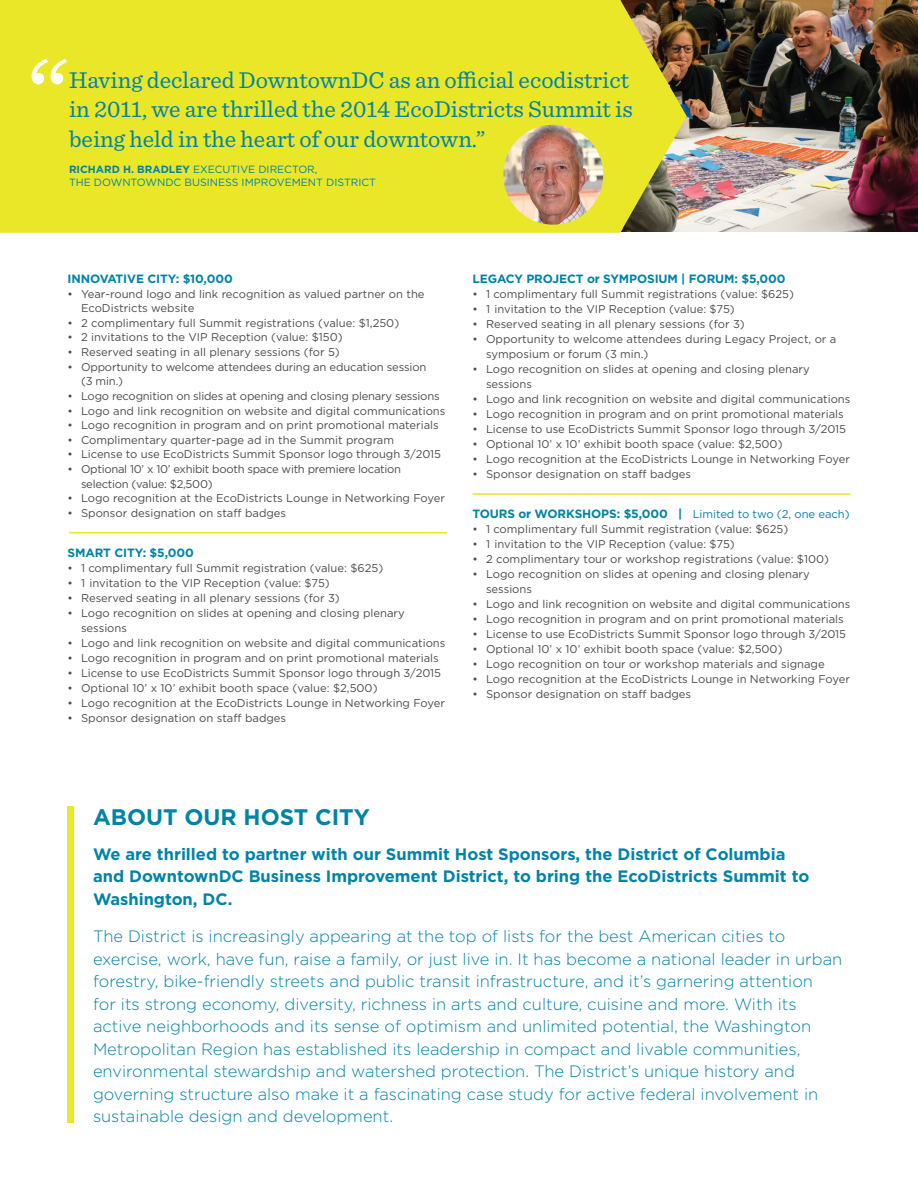
<style>
.page{position:relative;width:918px;height:1188px;background:#fff}
.page>*{position:absolute;margin:0;border:0;box-sizing:border-box;transform-origin:0 0}
.t1{font:108px "Sentinel";color:#fff}
.body_copy{font:24px/29.4px "Sentinel";color:#0083a9}
.body_header{font:700 22.5px "Gotham";color:#0083a9}
.body_header-2{font:300 16.5px/22.5px "Gotham";color:#0083a9}
.body_header-3{font:700 16.5px/22.5px "Gotham";color:#0083a9}
.body_copy-2{font:700 12px "Gotham";letter-spacing:-.01em;color:#0083a9}
.body_copy-3{font:11.25px/15px "Gotham";color:#4b4c4d}
.body_copy-4{font:11.25px/14.7px "Gotham";letter-spacing:-.025em;color:#4b4c4d}
.body_copy-5{font:11.25px "Gotham";letter-spacing:-.02em;color:#4b4c4d}
.body_copy-6{font:10.5px/13.5px "Gotham";color:#0083a9}
.s1{font-weight:700}
.s2{font-weight:400;font-size:11.25px}
</style>
<div class="page">
<div style="left:68px;top:807px;width:6px;height:316px;background:#e9e727"></div>
<img style="left:687px;top:0;width:231px;height:231px">
<hr style="left:69px;top:532px;width:378px;height:2px;background:#e9e727">
<hr style="left:472px;top:493px;width:378px;height:2px;background:#e9e727">
<div style="left:0;top:0;width:687px;height:233px;background:#e9e727"></div>
<img style="left:503px;top:125px;width:100px;height:100px;border-radius:50px">
<p class="t1" style="left:26px;top:14px;width:44px">“</p>
<p class="body_copy" style="left:69px;top:64px;width:565px">Having declared DowntownDC as an official ecodistrict in 2011, we are thrilled the 2014 EcoDistricts Summit is being held in the heart of our downtown.”</p>
<p class="body_copy-6" style="left:69px;top:162px;width:309px"><span class="s1">RICHARD H. BRADLEY</span> EXECUTIVE DIRECTOR,<br>THE DOWNTOWNDC BUSINESS IMPROVEMENT DISTRICT</p>
<p class="body_copy-2" style="left:68px;top:272px;width:167px">INNOVATIVE CITY: $10,000</p>
<p class="body_copy-3" style="left:81px;top:286px;width:345px;text-indent:-14px">• Year-round logo and link recognition as valued partner on the<br>EcoDistricts website</p>
<p class="body_copy-3" style="left:68px;top:315px;width:333px">• 2 complimentary full Summit registrations (value: $1,250)</p>
<p class="body_copy-3" style="left:68px;top:330px;width:277px">• 2 invitations to the VIP Reception (value: $150)</p>
<p class="body_copy-3" style="left:68px;top:344px;width:274px">• Reserved seating in all plenary sessions (for 5)</p>
<p class="body_copy-3" style="left:68px;top:359px;width:360px">• Opportunity to welcome attendees during an education session</p>
<p class="body_copy-3" style="left:81px;top:374px;width:44px">(3 min.)</p>
<p class="body_copy-5" style="left:68px;top:390px;width:374px">• Logo recognition on slides at opening and closing plenary sessions</p>
<p class="body_copy-3" style="left:68px;top:403px;width:380px">• Logo and link recognition on website and digital communications</p>
<p class="body_copy-3" style="left:68px;top:417px;width:373px">• Logo recognition in program and on print promotional materials</p>
<p class="body_copy-3" style="left:68px;top:432px;width:328px">• Complimentary quarter-page ad in the Summit program</p>
<p class="body_copy-3" style="left:68px;top:447px;width:375px">• License to use EcoDistricts Summit Sponsor logo through 3/2015</p>
<p class="body_copy-4" style="left:81px;top:462px;width:322px;text-indent:-14px">• Optional 10’ x 10’ exhibit booth space with premiere location selection (value: $2,500)</p>
<p class="body_copy-3" style="left:68px;top:491px;width:379px">• Logo recognition at the EcoDistricts Lounge in Networking Foyer</p>
<p class="body_copy-3" style="left:68px;top:505px;width:220px">• Sponsor designation on staff badges</p>
<p class="body_copy-2" style="left:68px;top:546px;width:128px">SMART CITY: $5,000</p>
<p class="body_copy-3" style="left:68px;top:561px;width:317px">• 1 complimentary full Summit registration (value: $625)</p>
<p class="body_copy-3" style="left:68px;top:576px;width:264px">• 1 invitation to the VIP Reception (value: $75)</p>
<p class="body_copy-3" style="left:68px;top:591px;width:274px">• Reserved seating in all plenary sessions (for 3)</p>
<p class="body_copy-3" style="left:81px;top:606px;width:325px;text-indent:-14px">• Logo recognition on slides at opening and closing plenary sessions</p>
<p class="body_copy-3" style="left:68px;top:636px;width:380px">• Logo and link recognition on website and digital communications</p>
<p class="body_copy-3" style="left:68px;top:651px;width:373px">• Logo recognition in program and on print promotional materials</p>
<p class="body_copy-3" style="left:68px;top:666px;width:375px">• License to use EcoDistricts Summit Sponsor logo through 3/2015</p>
<p class="body_copy-3" style="left:68px;top:681px;width:312px">• Optional 10’ x 10’ exhibit booth space (value: $2,500)</p>
<p class="body_copy-3" style="left:68px;top:696px;width:379px">• Logo recognition at the EcoDistricts Lounge in Networking Foyer</p>
<p class="body_copy-3" style="left:68px;top:711px;width:220px">• Sponsor designation on staff badges</p>
<p class="body_copy-2" style="left:472px;top:272px;width:315px">LEGACY PROJECT or SYMPOSIUM | FORUM: $5,000</p>
<p class="body_copy-3" style="left:472px;top:286px;width:323px">• 1 complimentary full Summit registrations (value: $625)</p>
<p class="body_copy-3" style="left:472px;top:301px;width:264px">• 1 invitation to the VIP Reception (value: $75)</p>
<p class="body_copy-3" style="left:472px;top:316px;width:274px">• Reserved seating in all plenary sessions (for 3)</p>
<p class="body_copy-3" style="left:486px;top:331px;width:352px;text-indent:-14px">• Opportunity to welcome attendees during Legacy Project, or a symposium or forum (3 min.)</p>
<p class="body_copy-3" style="left:486px;top:361px;width:325px;text-indent:-14px">• Logo recognition on slides at opening and closing plenary sessions</p>
<p class="body_copy-3" style="left:472px;top:391px;width:380px">• Logo and link recognition on website and digital communications</p>
<p class="body_copy-3" style="left:472px;top:406px;width:373px">• Logo recognition in program and on print promotional materials</p>
<p class="body_copy-3" style="left:472px;top:421px;width:375px">• License to use EcoDistricts Summit Sponsor logo through 3/2015</p>
<p class="body_copy-3" style="left:472px;top:436px;width:312px">• Optional 10’ x 10’ exhibit booth space (value: $2,500)</p>
<p class="body_copy-3" style="left:472px;top:451px;width:379px">• Logo recognition at the EcoDistricts Lounge in Networking Foyer</p>
<p class="body_copy-3" style="left:472px;top:466px;width:220px">• Sponsor designation on staff badges</p>
<p class="body_copy-2" style="left:472px;top:507px;width:379px">TOURS or WORKSHOPS: $5,000 | <span class="s2">Limited to two (2, one each)</span></p>
<p class="body_copy-3" style="left:472px;top:522px;width:317px">• 1 complimentary full Summit registration (value: $625)</p>
<p class="body_copy-3" style="left:472px;top:537px;width:264px">• 1 invitation to the VIP Reception (value: $75)</p>
<p class="body_copy-3" style="left:472px;top:552px;width:358px">• 2 complimentary tour or workshop registrations (value: $100)</p>
<p class="body_copy-3" style="left:486px;top:567px;width:325px;text-indent:-14px">• Logo recognition on slides at opening and closing plenary sessions</p>
<p class="body_copy-3" style="left:472px;top:597px;width:380px">• Logo and link recognition on website and digital communications</p>
<p class="body_copy-3" style="left:472px;top:612px;width:373px">• Logo recognition in program and on print promotional materials</p>
<p class="body_copy-3" style="left:472px;top:627px;width:375px">• License to use EcoDistricts Summit Sponsor logo through 3/2015</p>
<p class="body_copy-3" style="left:472px;top:642px;width:312px">• Optional 10’ x 10’ exhibit booth space (value: $2,500)</p>
<p class="body_copy-3" style="left:472px;top:657px;width:354px">• Logo recognition on tour or workshop materials and signage</p>
<p class="body_copy-3" style="left:472px;top:672px;width:379px">• Logo recognition at the EcoDistricts Lounge in Networking Foyer</p>
<p class="body_copy-3" style="left:472px;top:687px;width:220px">• Sponsor designation on staff badges</p>
<p class="body_header" style="left:93px;top:804px;width:278px">ABOUT OUR HOST CITY</p>
<p class="body_header-3" style="left:93px;top:842px;width:718px">We are thrilled to partner with our Summit Host Sponsors, the District of Columbia and DowntownDC Business Improvement District, to bring the EcoDistricts Summit to<br>Washington, DC.</p>
<p class="body_header-2" style="left:93px;top:925px;width:751px">The District is increasingly appearing at the top of lists for the best American cities to exercise, work, have fun, raise a family, or just live in. It has become a national leader in urban forestry, bike-friendly streets and public transit infrastructure, and it’s garnering attention<br>for its strong economy, diversity, richness in arts and culture, cuisine and more. With its active neighborhoods and its sense of optimism and unlimited potential, the Washington Metropolitan Region has established its leadership in compact and livable communities, environmental stewardship and watershed protection. The District’s unique history and governing structure also make it a fascinating case study for active federal involvement in sustainable design and development.</p>
</div>
